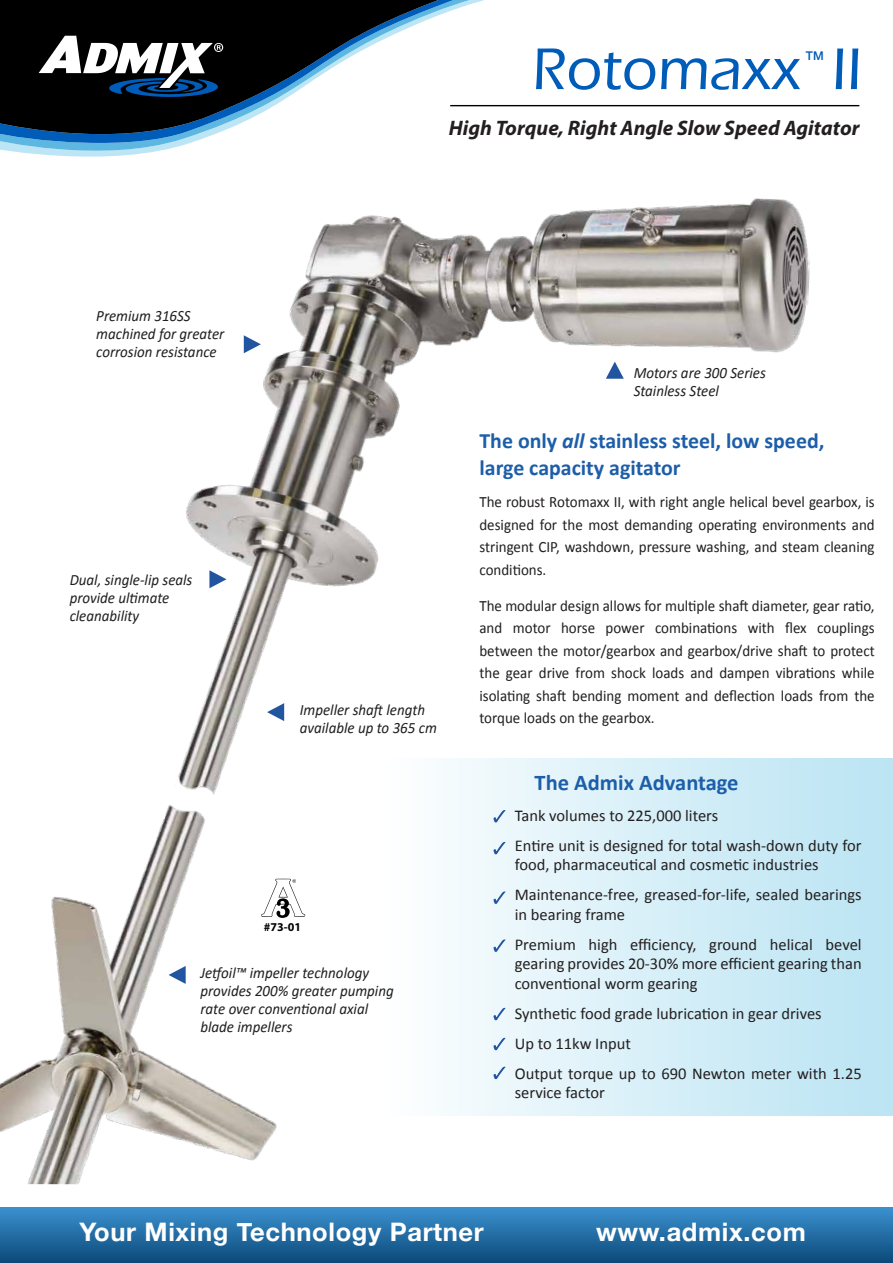
<style>
.page{position:relative;width:893px;height:1263px;background:#fff}
.page>*{position:absolute;margin:0;border:0;box-sizing:border-box;transform-origin:0 0}
.t1{font:500 60.9px "Eras ITC";color:#005cb9}
.t2{font:700 25.5px "Helvetica Neue";letter-spacing:.025em;color:#fff}
.t3{font:700 22.5px "Calibri";color:#1d5ea9}
.t4{font:700 21.9px/26.2px "Calibri";color:#1d5ea9}
.t5{font:italic 700 21px "Myriad Pro";color:#231f20}
.t6{font:16.5px/30px "Calibri";color:#231f20}
.t7{font:15.75px/22.5px "Calibri";color:#211e1f;text-align:justify;scale:.95 1}
.t8{font:italic 15.75px/18px "Calibri";color:#211e1f;scale:.95 1}
.t9{font:700 12px "Myriad Pro";color:#000}
.t10{font:500 12px "Helvetica Neue";color:#005cb9}
.s1{font-style:italic}
</style>
<div class="page">
<div style="left:0;top:1207px;width:893px;height:56px;background:linear-gradient(to bottom,#3b92d0,#0c4a7a)"></div>
<svg style="left:11px;top:106px;width:500px;height:51px"></svg>
<svg style="left:0;top:0;width:485px;height:151px"></svg>
<svg style="left:0;top:0;width:472px;height:148px"></svg>
<svg style="left:39px;top:36px;width:184px;height:61px"></svg>
<div style="left:383px;top:758px;width:510px;height:357px;background:#c0e6f4"></div>
<img style="left:0;top:198px;width:813px;height:987px">
<hr style="left:450px;top:105px;width:409px;height:1px;background:#000">
<h1 class="t1" style="left:532px;top:35px;width:331px">Rotomaxx II</h1>
<h3 class="t5" style="left:449px;top:114px;width:412px">High Torque, Right Angle Slow Speed Agitator</h3>
<p class="t10" style="left:806px;top:46px;width:19px">TM</p>
<p class="t8" style="left:96px;top:306px;width:136px">Premium 316SS machined for greater corrosion resistance</p>
<p class="t8" style="left:70px;top:570px;width:131px">Dual, single-lip seals provide ultimate cleanability</p>
<p class="t8" style="left:300px;top:700px;width:146px">Impeller shaft length available up to 365 cm</p>
<p class="t9" style="left:264px;top:919px;width:39px">#73-01</p>
<p class="t8" style="left:200px;top:963px;width:205px">Jetfoil™ impeller technology provides 200% greater pumping rate over conventional axial blade impellers</p>
<p class="t8" style="left:634px;top:363px;width:141px">Motors are 300 Series<br>Stainless Steel</p>
<h3 class="t4" style="left:479px;top:428px;width:346px">The only <span class="s1">all</span> stainless steel, low speed, large capacity agitator</h3>
<p class="t7" style="left:479px;top:491px;width:418px">The robust Rotomaxx II, with right angle helical bevel gearbox, is designed for the most demanding operating environments and stringent CIP, washdown, pressure washing, and steam cleaning conditions.</p>
<p class="t7" style="left:479px;top:594px;width:418px">The modular design allows for multiple shaft diameter, gear ratio, and motor horse power combinations with flex couplings between the motor/gearbox and gearbox/drive shaft to protect the gear drive from shock loads and dampen vibrations while isolating shaft bending moment and deflection loads from the torque loads on the gearbox.</p>
<h3 class="t3" style="left:535px;top:768px;width:206px">The Admix Advantage</h3>
<p class="t6" style="left:515px;top:800px;width:348px">Tank volumes to 225,000 liters<br>Entire unit is designed for total wash-down duty for</p>
<p class="t6" style="left:515px;top:850px;width:348px">food, pharmaceutical and cosmetic industries<br>Maintenance-free, greased-for-life, sealed bearings</p>
<p class="t6" style="left:515px;top:899px;width:348px">in bearing frame<br>Premium high efficiency, ground helical bevel</p>
<p class="t6" style="left:515px;top:954px;width:348px;line-height:19.5px">gearing provides 20-30% more efficient gearing than conventional worm gearing</p>
<p class="t6" style="left:515px;top:998px;width:348px">Synthetic food grade lubrication in gear drives<br>Up to 11kw Input<br>Output torque up to 690 Newton meter with 1.25</p>
<p class="t6" style="left:515px;top:1078px;width:92px">service factor</p>
<h2 class="t2" style="left:79px;top:1212px;width:406px">Your Mixing Technology Partner</h2>
<h2 class="t2" style="left:596px;top:1212px;width:211px">www.admix.com</h2>
</div>
